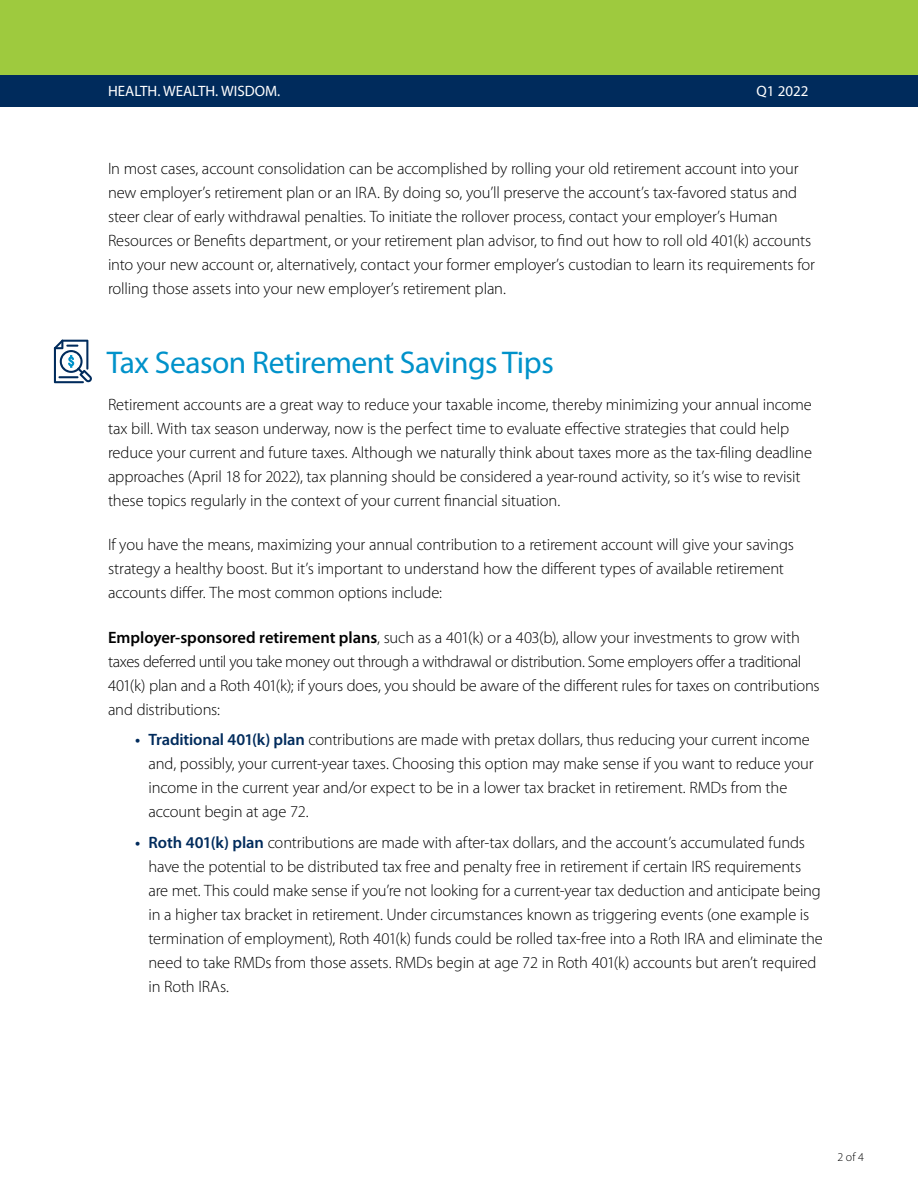
<style>
.page{position:relative;width:918px;height:1188px;background:#fff}
.page>*{position:absolute;margin:0;border:0;box-sizing:border-box;transform-origin:0 0}
.Head{font:31.5px "Myriad Pro";letter-spacing:-.015em;color:#0092ca}
.Body{font:300 16.5px/24px "Myriad Pro";letter-spacing:-.01em;color:#000}
.Body_before_bullets{font:300 16.5px/24px "Myriad Pro";letter-spacing:-.02em;color:#000}
.t1{font:15px "Myriad Pro";color:#fff}
.t2{font:300 12px "Myriad Pro";color:#000}
.s1{font-weight:600}
.s2{font-weight:600;color:#002b5c}
</style>
<div class="page">
<div style="left:0;top:0;width:918px;height:75px;background:#9eca3e"></div>
<div style="left:0;top:75px;width:918px;height:31px;background:#002b5c"></div>
<svg style="left:54px;top:340px;width:38px;height:43px"></svg>
<p class="t1" style="left:108px;top:82px;width:174px">HEALTH. WEALTH. WISDOM.</p>
<p class="t1" style="left:757px;top:82px;width:53px">Q1 2022</p>
<p class="Body" style="left:108px;top:157px;width:709px">In most cases, account consolidation can be accomplished by rolling your old retirement account into your new employer’s retirement plan or an IRA. By doing so, you’ll preserve the account’s tax-favored status and steer clear of early withdrawal penalties. To initiate the rollover process, contact your employer’s Human Resources or Benefits department, or your retirement plan advisor, to find out how to roll old 401(k) accounts into your new account or, alternatively, contact your former employer’s custodian to learn its requirements for rolling those assets into your new employer’s retirement plan.</p>
<p class="Head" style="left:107px;top:343px;width:449px">Tax Season Retirement Savings Tips</p>
<p class="Body" style="left:108px;top:393px;width:706px">Retirement accounts are a great way to reduce your taxable income, thereby minimizing your annual income tax bill. With tax season underway, now is the perfect time to evaluate effective strategies that could help reduce your current and future taxes. Although we naturally think about taxes more as the tax-filing deadline approaches (April 18 for 2022), tax planning should be considered a year-round activity, so it’s wise to revisit these topics regularly in the context of your current financial situation.</p>
<p class="Body" style="left:108px;top:533px;width:687px">If you have the means, maximizing your annual contribution to a retirement account will give your savings strategy a healthy boost. But it’s important to understand how the different types of available retirement accounts differ. The most common options include:</p>
<p class="Body_before_bullets" style="left:108px;top:625px;width:713px"><span class="s1">Employer-sponsored retirement plans</span>, such as a 401(k) or a 403(b), allow your investments to grow with taxes deferred until you take money out through a withdrawal or distribution. Some employers offer a traditional 401(k) plan and a Roth 401(k); if yours does, you should be aware of the different rules for taxes on contributions and distributions:</p>
<p class="Body" style="left:148px;top:728px;width:667px;text-indent:-14px"><span class="s2">• Traditional 401(k) plan</span> contributions are made with pretax dollars, thus reducing your current income and, possibly, your current-year taxes. Choosing this option may make sense if you want to reduce your income in the current year and/or expect to be in a lower tax bracket in retirement. RMDs from the account begin at age 72.</p>
<p class="Body" style="left:148px;top:831px;width:676px;text-indent:-14px"><span class="s2">• Roth 401(k) plan</span> contributions are made with after-tax dollars, and the account’s accumulated funds have the potential to be distributed tax free and penalty free in retirement if certain IRS requirements are met. This could make sense if you’re not looking for a current-year tax deduction and anticipate being in a higher tax bracket in retirement. Under circumstances known as triggering events (one example is termination of employment), Roth 401(k) funds could be rolled tax-free into a Roth IRA and eliminate the need to take RMDs from those assets. RMDs begin at age 72 in Roth 401(k) accounts but aren’t required in Roth IRAs.</p>
<p class="t2" style="left:837px;top:1150px;width:28px">2 of 4</p>
</div>
